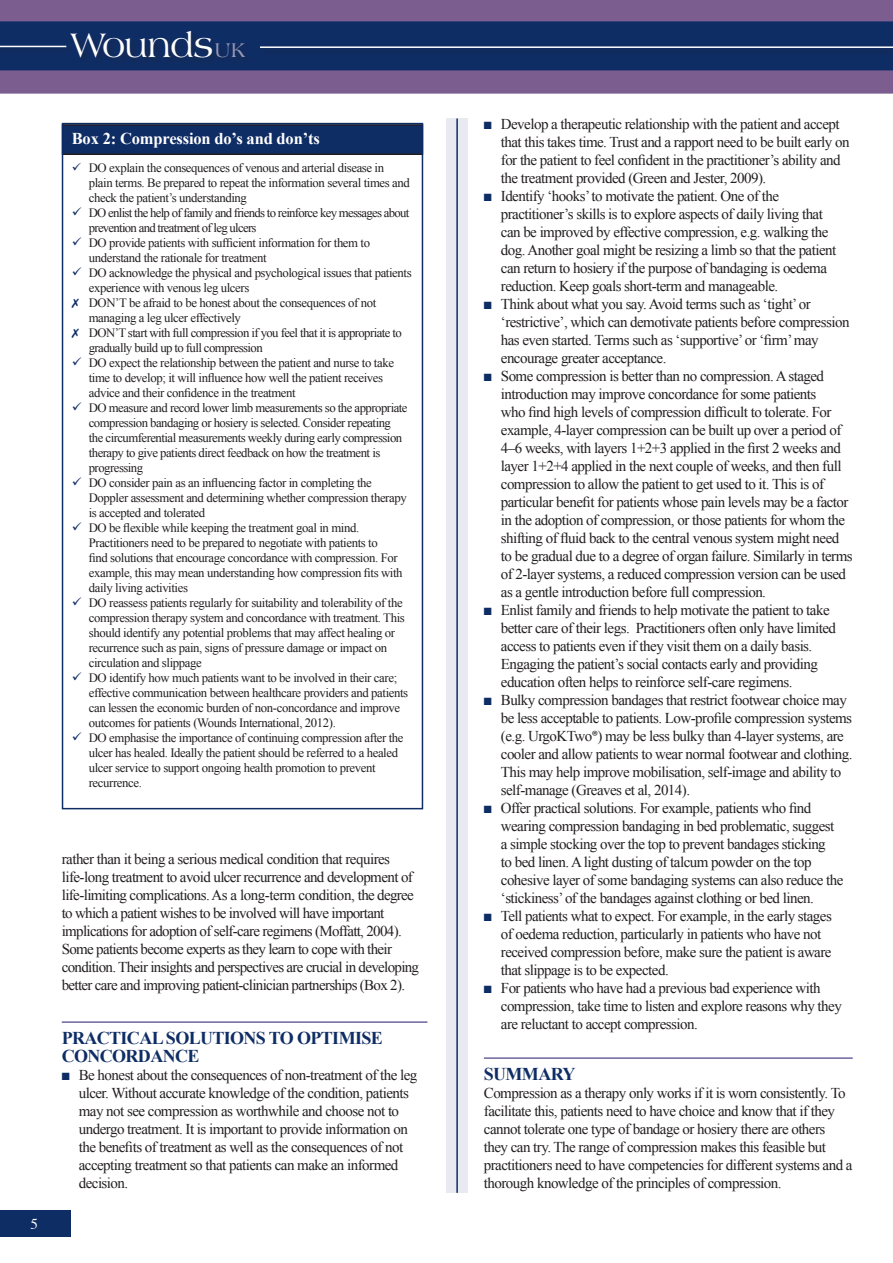
<style>
.page{position:relative;width:893px;height:1263px;background:#fff}
.page>*{position:absolute;margin:0;border:0;box-sizing:border-box;transform-origin:0 0}
.t1{font:36px "Americana BT";letter-spacing:-.02em;color:#fff}
.t2{font:700 18px/18px "Times New Roman";letter-spacing:-.035em;color:#0f2d65}
.t3{font:700 16.5px "Times New Roman";letter-spacing:-.01em;color:#fff}
.t4{font:15px/18px "Times New Roman";letter-spacing:-.035em;color:#231f20}
.t5{font:15px "Times";color:#fff}
.t6{font:12.75px/15px "Times New Roman";letter-spacing:-.03em;color:#231f20}
.t7{font:12.75px/15px "Times New Roman";letter-spacing:-.055em;color:#231f20}
.s1{font-size:21px;color:#9598b6}
.s2{color:#0f2d65}
.s3{font-family:"Myriad Pro"}
</style>
<div class="page">
<div style="left:0;top:0;width:893px;height:94px;background:#7b5d8f"></div>
<svg style="left:0;top:20px;width:893px;height:52px;background:#173068"></svg>
<div style="left:70px;top:30px;width:182px;height:35px;background:#0f2c62"></div>
<div style="left:0;top:1210px;width:70px;height:27px;background:#0f2d65"></div>
<div style="left:0;top:44px;width:74px;height:11px;background:#231f20;opacity:.4"></div>
<hr style="left:0;top:46px;width:66px;height:1px;background:#fff">
<div style="left:259px;top:45px;width:634px;height:11px;background:#102b5f"></div>
<hr style="left:260px;top:46px;width:633px;height:2px;background:#fff">
<hr style="left:62px;top:1021px;width:365px;height:2px;background:#6c669e">
<hr style="left:484px;top:1057px;width:369px;height:2px;background:#6c669e">
<div style="left:63px;top:125px;width:359px;height:29px;background:#0f2d65"></div>
<div style="left:62px;top:124px;width:361px;height:31px;border:2px solid #231f20"></div>
<div style="left:62px;top:123px;width:361px;height:686px;border:2px solid #0f2d65"></div>
<div style="left:446px;top:118px;width:22px;height:1075px;background:#e9e9f2"></div>
<hr style="left:456px;top:118px;width:2px;height:1075px;background:#0f2d65">
<h1 class="t1" style="left:70px;top:24px;width:176px">Wounds<span class="s1">uk</span></h1>
<p class="t3" style="left:72px;top:127px;width:250px">Box 2: Compression do’s and don’ts</p>
<p class="t6" style="left:89px;top:160px;width:323px;text-indent:-17px"><span class="s2">✓</span> DO explain the consequences of venous and arterial disease in plain terms. Be prepared to repeat the information several times and check the patient’s understanding</p>
<p class="t7" style="left:89px;top:205px;width:322px;text-indent:-17px"><span class="s2">✓</span> DO enlist the help of family and friends to reinforce key messages about prevention and treatment of leg ulcers</p>
<p class="t6" style="left:89px;top:235px;width:283px;text-indent:-17px"><span class="s2">✓</span> DO provide patients with sufficient information for them to understand the rationale for treatment</p>
<p class="t6" style="left:72px;top:265px;width:341px"><span class="s2">✓</span> DO acknowledge the physical and psychological issues that patients</p>
<p class="t6" style="left:89px;top:280px;width:162px">experience with venous leg ulcers</p>
<p class="t6" style="left:72px;top:295px;width:306px"><span class="s2">✗</span> DON’T be afraid to be honest about the consequences of not</p>
<p class="t6" style="left:89px;top:310px;width:154px">managing a leg ulcer effectively</p>
<p class="t6" style="left:72px;top:325px;width:332px"><span class="s2">✗</span> DON’T start with full compression if you feel that it is appropriate to</p>
<p class="t6" style="left:89px;top:340px;width:175px">gradually build up to full compression</p>
<p class="t6" style="left:89px;top:355px;width:307px;text-indent:-17px"><span class="s2">✓</span> DO expect the relationship between the patient and nurse to take time to develop; it will influence how well the patient receives advice and their confidence in the treatment</p>
<p class="t6" style="left:89px;top:400px;width:320px;text-indent:-17px"><span class="s2">✓</span> DO measure and record lower limb measurements so the appropriate compression bandaging or hosiery is selected. Consider repeating the circumferential measurements weekly during early compression therapy to give patients direct feedback on how the treatment is progressing</p>
<p class="t6" style="left:89px;top:475px;width:320px;text-indent:-17px"><span class="s2">✓</span> DO consider pain as an influencing factor in completing the<br>Doppler assessment and determining whether compression therapy is accepted and tolerated</p>
<p class="t6" style="left:89px;top:520px;width:315px;text-indent:-17px"><span class="s2">✓</span> DO be flexible while keeping the treatment goal in mind.<br>Practitioners need to be prepared to negotiate with patients to<br>find solutions that encourage concordance with compression. For example, this may mean understanding how compression fits with daily living activities</p>
<p class="t6" style="left:89px;top:595px;width:317px;text-indent:-17px"><span class="s2">✓</span> DO reassess patients regularly for suitability and tolerability of the compression therapy system and concordance with treatment. This should identify any potential problems that may affect healing or recurrence such as pain, signs of pressure damage or impact on circulation and slippage</p>
<p class="t6" style="left:89px;top:670px;width:321px;text-indent:-17px"><span class="s2">✓</span> DO identify how much patients want to be involved in their care; effective communication between healthcare providers and patients can lessen the economic burden of non-concordance and improve outcomes for patients (Wounds International, 2012).</p>
<p class="t6" style="left:89px;top:730px;width:316px;text-indent:-17px"><span class="s2">✓</span> DO emphasise the importance of continuing compression after the ulcer has healed. Ideally the patient should be referred to a healed ulcer service to support ongoing health promotion to prevent recurrence.</p>
<p class="t5" style="left:30px;top:1210px;width:9px">5</p>
<p class="t4" style="left:62px;top:850px;width:359px">rather than it being a serious medical condition that requires life-long treatment to avoid ulcer recurrence and development of life-limiting complications. As a long-term condition, the degree to which a patient wishes to be involved will have important implications for adoption of self-care regimens (Moffatt, 2004).<br>Some patients become experts as they learn to cope with their condition. Their insights and perspectives are crucial in developing better care and improving patient-clinician partnerships (Box 2).</p>
<p class="t2" style="left:62px;top:1029px;width:323px">PRACTICAL SOLUTIONS TO OPTIMISE<br>CONCORDANCE</p>
<p class="t4" style="left:79px;top:1066px;width:340px;text-indent:-17px"><span class="s2">■</span> Be honest about the consequences of non-treatment of the leg ulcer. Without accurate knowledge of the condition, patients may not see compression as worthwhile and choose not to undergo treatment. It is important to provide information on the benefits of treatment as well as the consequences of not accepting treatment so that patients can make an informed decision.</p>
<p class="t4" style="left:501px;top:115px;width:350px;text-indent:-17px"><span class="s2">■</span> Develop a therapeutic relationship with the patient and accept that this takes time. Trust and a rapport need to be built early on for the patient to feel confident in the practitioner’s ability and the treatment provided (Green and Jester, 2009).</p>
<p class="t4" style="left:501px;top:187px;width:337px;text-indent:-17px"><span class="s2">■</span> Identify ‘hooks’ to motivate the patient. One of the practitioner’s skills is to explore aspects of daily living that can be improved by effective compression, e.g. walking the dog. Another goal might be resizing a limb so that the patient can return to hosiery if the purpose of bandaging is oedema reduction. Keep goals short-term and manageable.</p>
<p class="t4" style="left:501px;top:295px;width:350px;text-indent:-17px"><span class="s2">■</span> Think about what you say. Avoid terms such as ‘tight’ or ‘restrictive’, which can demotivate patients before compression has even started. Terms such as ‘supportive’ or ‘firm’ may encourage greater acceptance.</p>
<p class="t4" style="left:501px;top:367px;width:353px;text-indent:-17px"><span class="s2">■</span> Some compression is better than no compression. A staged introduction may improve concordance for some patients<br>who find high levels of compression difficult to tolerate. For example, 4-layer compression can be built up over a period of 4–6 weeks, with layers 1+2+3 applied in the first 2 weeks and layer 1+2+4 applied in the next couple of weeks, and then full compression to allow the patient to get used to it. This is of particular benefit for patients whose pain levels may be a factor in the adoption of compression, or those patients for whom the shifting of fluid back to the central venous system might need to be gradual due to a degree of organ failure. Similarly in terms of 2-layer systems, a reduced compression version can be used as a gentle introduction before full compression.</p>
<p class="t4" style="left:501px;top:601px;width:337px;text-indent:-17px"><span class="s2">■</span> Enlist family and friends to help motivate the patient to take better care of their legs. Practitioners often only have limited access to patients even if they visit them on a daily basis.<br>Engaging the patient’s social contacts early and providing education often helps to reinforce self-care regimens.</p>
<p class="t4" style="left:501px;top:691px;width:353px;text-indent:-17px"><span class="s2">■</span> Bulky compression bandages that restrict footwear choice may be less acceptable to patients. Low-profile compression systems (e.g. UrgoKTwo<span class="s3">®</span>) may be less bulky than 4-layer systems, are cooler and allow patients to wear normal footwear and clothing.<br>This may help improve mobilisation, self-image and ability to self-manage (Greaves et al, 2014).</p>
<p class="t4" style="left:501px;top:799px;width:344px;text-indent:-17px"><span class="s2">■</span> Offer practical solutions. For example, patients who find wearing compression bandaging in bed problematic, suggest a simple stocking over the top to prevent bandages sticking<br>to bed linen. A light dusting of talcum powder on the top cohesive layer of some bandaging systems can also reduce the ‘stickiness’ of the bandages against clothing or bed linen.</p>
<p class="t4" style="left:501px;top:907px;width:333px;text-indent:-17px"><span class="s2">■</span> Tell patients what to expect. For example, in the early stages of oedema reduction, particularly in patients who have not received compression before, make sure the patient is aware that slippage is to be expected.</p>
<p class="t4" style="left:501px;top:979px;width:342px;text-indent:-17px"><span class="s2">■</span> For patients who have had a previous bad experience with compression, take time to listen and explore reasons why they are reluctant to accept compression.</p>
<p class="t2" style="left:484px;top:1065px;width:93px">SUMMARY</p>
<p class="t4" style="left:484px;top:1084px;width:370px">Compression as a therapy only works if it is worn consistently. To facilitate this, patients need to have choice and know that if they cannot tolerate one type of bandage or hosiery there are others they can try. The range of compression makes this feasible but practitioners need to have competencies for different systems and a thorough knowledge of the principles of compression.</p>
</div>
